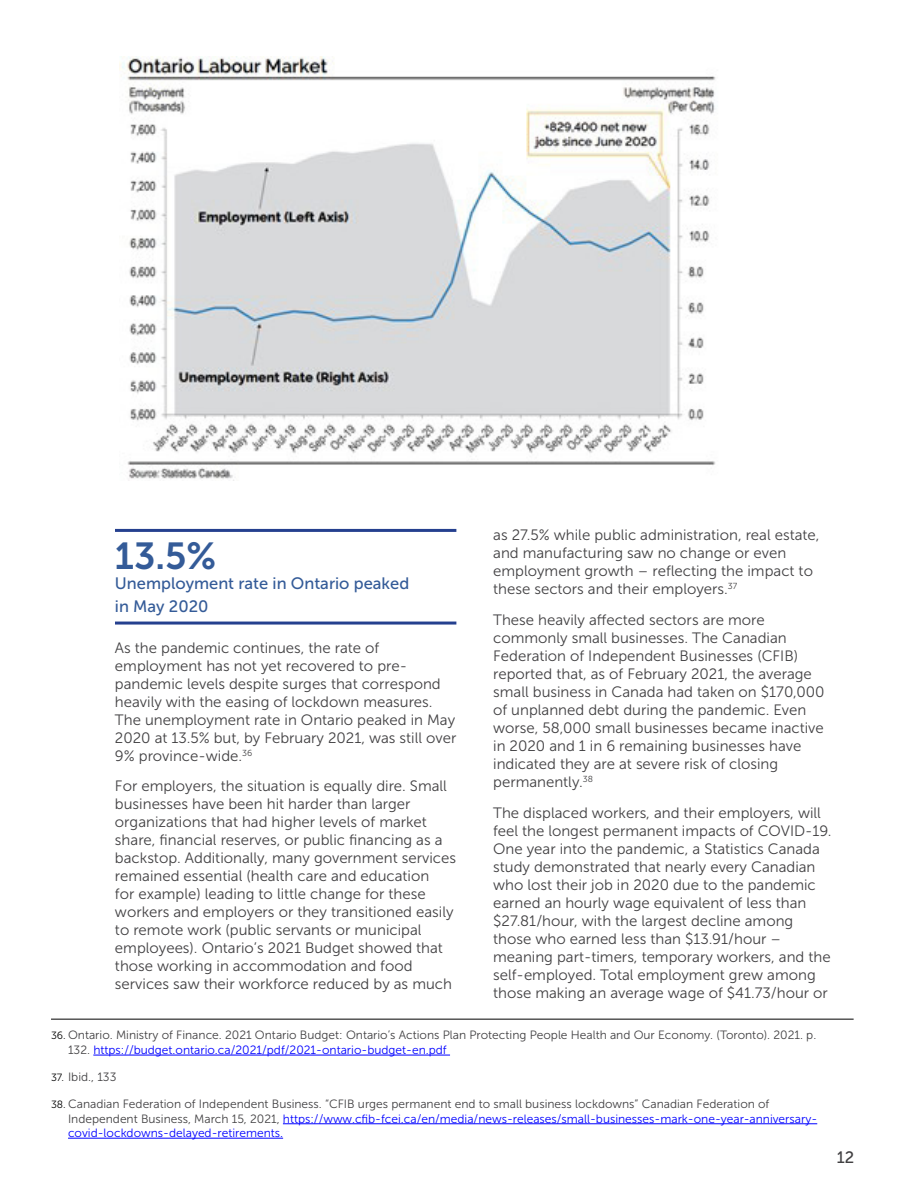
<style>
.page{position:relative;width:918px;height:1188px;background:#fff}
.page>*{position:absolute;margin:0;border:0;box-sizing:border-box;transform-origin:0 0}
.t1{font:37.5px "Museo Sans 700";color:#345b98}
.t2{font:16.5px/22.8px "Museo Sans 500";color:#345b98}
.t3{font:16.5px "Museo Sans 500";color:#414042}
.t4{font:15px/18px "Museo Sans 300";color:#414042}
.t5{font:12px/14.4px "Museo Sans 300";color:#414042}
.s1{font-size:10.5px;color:#000}
.s2{color:#00f}
</style>
<div class="page">
<img style="left:120px;top:57px;width:596px;height:424px">
<hr style="left:93px;top:1055px;width:357px;height:1px;background:#00f">
<hr style="left:283px;top:1123px;width:534px;height:1px;background:#00f">
<hr style="left:68px;top:1138px;width:215px;height:1px;background:#00f">
<hr style="left:51px;top:1019px;width:803px;height:1px;background:#000">
<hr style="left:115px;top:529px;width:341px;height:3px;background:#25408f">
<hr style="left:115px;top:622px;width:341px;height:3px;background:#25408f">
<p class="t4" style="left:493px;top:526px;width:328px">as 27.5% while public administration, real estate, and manufacturing saw no change or even employment growth – reflecting the impact to these sectors and their employers.<sup>37</sup></p>
<p class="t4" style="left:493px;top:611px;width:333px">These heavily affected sectors are more commonly small businesses. The Canadian Federation of Independent Businesses (CFIB) reported that, as of February 2021, the average small business in Canada had taken on $170,000 of unplanned debt during the pandemic. Even worse, 58,000 small businesses became inactive in 2020 and 1 in 6 remaining businesses have indicated they are at severe risk of closing permanently.<sup>38</sup></p>
<p class="t4" style="left:493px;top:804px;width:340px">The displaced workers, and their employers, will feel the longest permanent impacts of COVID-19.<br>One year into the pandemic, a Statistics Canada study demonstrated that nearly every Canadian who lost their job in 2020 due to the pandemic earned an hourly wage equivalent of less than $27.81/hour, with the largest decline among those who earned less than $13.91/hour – meaning part-timers, temporary workers, and the self-employed. Total employment grew among those making an average wage of $41.73/hour or</p>
<p class="t5" style="left:68px;top:1028px;width:750px;text-indent:-17px"><span class="s1">36.</span> Ontario. Ministry of Finance. 2021 Ontario Budget: Ontario’s Actions Plan Protecting People Health and Our Economy. (Toronto). 2021. p.<br>132. <span class="s2">https://budget.ontario.ca/2021/pdf/2021-ontario-budget-en.pdf</span></p>
<p class="t5" style="left:51px;top:1070px;width:67px"><span class="s1">37.</span> Ibid., 133</p>
<p class="t5" style="left:68px;top:1097px;width:751px;text-indent:-17px"><span class="s1">38.</span> Canadian Federation of Independent Business. “CFIB urges permanent end to small business lockdowns” Canadian Federation of<br>Independent Business, March 15, 2021, <span class="s2">https://www.cfib-fcei.ca/en/media/news-releases/small-businesses-mark-one-year-anniversary&shy;covid-lockdowns-delayed-retirements.</span></p>
<h1 class="t1" style="left:115px;top:535px;width:103px">13.5%</h1>
<p class="t2" style="left:115px;top:572px;width:296px">Unemployment rate in Ontario peaked in May 2020</p>
<p class="t4" style="left:115px;top:639px;width:343px">As the pandemic continues, the rate of employment has not yet recovered to pre&shy;pandemic levels despite surges that correspond heavily with the easing of lockdown measures.<br>The unemployment rate in Ontario peaked in May 2020 at 13.5% but, by February 2021, was still over 9% province-wide.<sup>36</sup></p>
<p class="t4" style="left:115px;top:777px;width:343px">For employers, the situation is equally dire. Small businesses have been hit harder than larger organizations that had higher levels of market share, financial reserves, or public financing as a backstop. Additionally, many government services remained essential (health care and education<br>for example) leading to little change for these workers and employers or they transitioned easily to remote work (public servants or municipal employees). Ontario’s 2021 Budget showed that those working in accommodation and food services saw their workforce reduced by as much</p>
<p class="t3" style="left:837px;top:1149px;width:19px">12</p>
</div>
